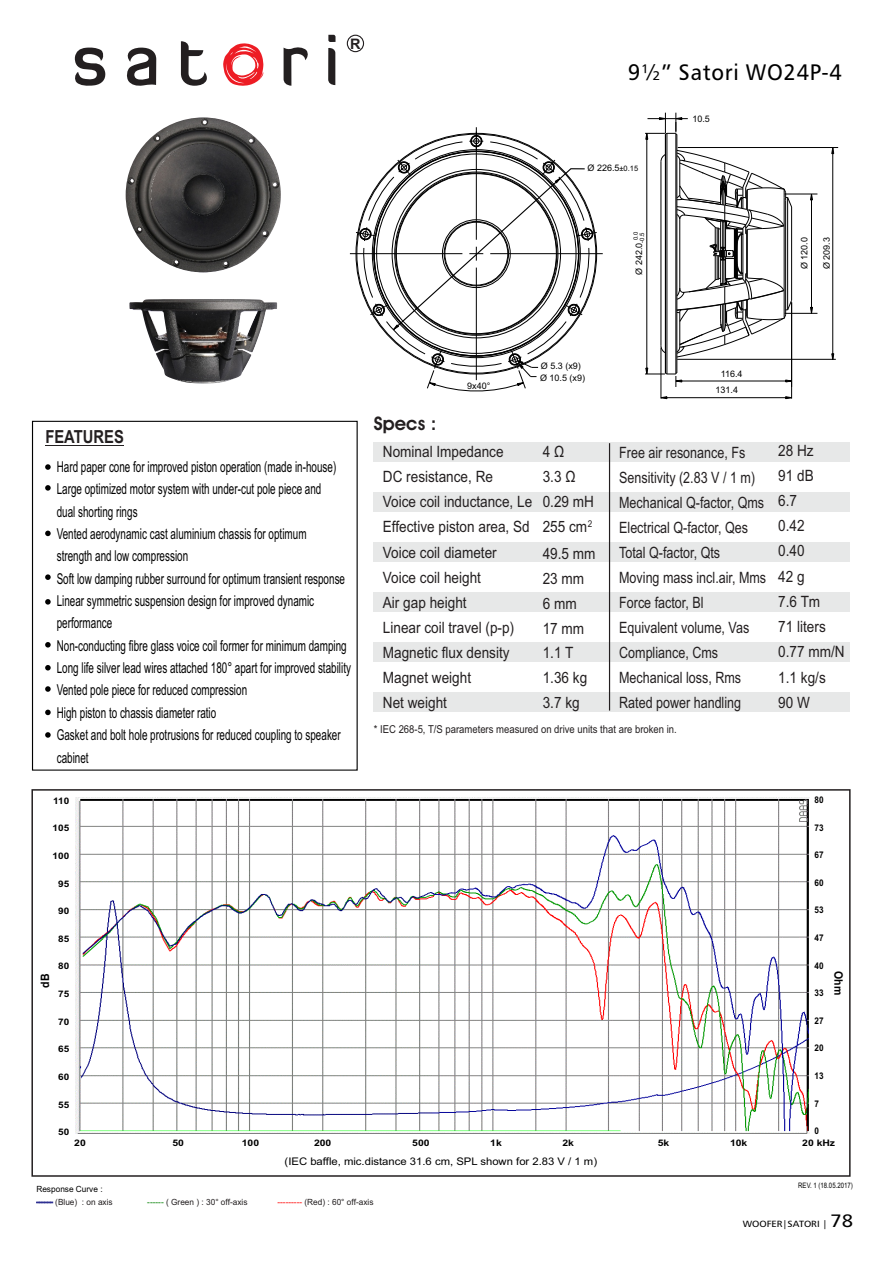
<style>
.page{position:relative;width:893px;height:1263px;background:#fff}
.page>*{position:absolute;margin:0;border:0;box-sizing:border-box;transform-origin:0 0}
.t1{font:22.5px "Humanist 777 BT Roman B";letter-spacing:.035em;color:#000;scale:.96 1}
.t2{font:600 18.75px "Avant Garde IT Cby BT";color:#231f20}
.t3{font:700 18px "Arial Narrow";color:#231f20}
.t4{font:15.6px/25px "Arial";color:#231f20;scale:.87 1}
.t5{font:15.6px/25px "Arial";color:#231f20;scale:.8 1}
.t6{font:15px/22.4px "Arial Narrow";color:#000;scale:.81 1}
.t7{font:700 14.55px "Arial";color:#231f20}
.t8{font:700 11.7px "Arial";color:#000;scale:.9 1}
.t9{font:10.95px "Arial";color:#231f20;scale:.87 1}
.t10{font:10.5px "Arial";color:#000;scale:1.08 1}
.t11{font:9.3px "Arial";color:#231f20;scale:.87 1}
.t12{font:700 9.15px "Arial";color:#000;scale:.89 1}
.t13{font:9px "Arial";color:#000}
.t14{font:700 9px "Arial";color:#000;scale:1.11 1}
.t15{font:700 9px "Arial";color:#000;scale:1.15 1}
.t16{font:9px "Humanist 777 BT Roman B";color:#000;scale:1.11 1}
.t17{font:8.55px "Arial";color:#231f20}
.t18{font:8.55px/12.9px "Arial";color:#000}
.t19{font:7.5px "Arial";color:#000;scale:.81 1}
.t20{font:6px/6.1px "Arial";color:#000;text-align:center}
.s1{font-size:7.5px}
.s2{color:#2e3092}
.s3{color:#231f20}
.s4{color:#008000}
.s5{color:#f00}
.s6{font-size:18px}
</style>
<div class="page">
<div style="left:31px;top:789px;width:820px;height:388px;border:2px solid #231f20"></div>
<div style="left:373px;top:442px;width:476px;height:19px;background:#e7e8e8"></div>
<div style="left:373px;top:492px;width:476px;height:19px;background:#e7e8e8"></div>
<div style="left:373px;top:542px;width:476px;height:19px;background:#e7e8e8"></div>
<div style="left:373px;top:592px;width:476px;height:19px;background:#e7e8e8"></div>
<div style="left:373px;top:642px;width:476px;height:19px;background:#e7e8e8"></div>
<div style="left:373px;top:692px;width:476px;height:19px;background:#e7e8e8"></div>
<hr style="left:609px;top:443px;width:1px;height:267px;background:#231f20">
<svg style="left:74px;top:47px;width:32px;height:39px"></svg>
<svg style="left:127px;top:47px;width:29px;height:39px"></svg>
<svg style="left:181px;top:41px;width:26px;height:45px"></svg>
<svg style="left:283px;top:47px;width:25px;height:39px"></svg>
<svg style="left:328px;top:48px;width:7px;height:37px"></svg>
<svg style="left:328px;top:35px;width:8px;height:7px"></svg>
<svg style="left:223px;top:43px;width:41px;height:43px"></svg>
<div style="left:347px;top:35px;width:17px;height:17px;border:1px solid #231f20;border-radius:50%"></div>
<hr style="left:45px;top:445px;width:79px;height:1px;background:#231f20">
<div style="left:32px;top:421px;width:326px;height:350px;border:1px solid #000"></div>
<hr style="left:476px;top:127px;width:1px;height:113px;background:#000">
<hr style="left:350px;top:253px;width:112px;height:1px;background:#000">
<hr style="left:490px;top:253px;width:113px;height:1px;background:#000">
<svg style="left:810px;top:306px;width:3px;height:7px"></svg>
<svg style="left:831px;top:353px;width:4px;height:6px"></svg>
<svg style="left:810px;top:193px;width:3px;height:8px"></svg>
<svg style="left:831px;top:148px;width:4px;height:6px"></svg>
<hr style="left:785px;top:313px;width:32px;height:1px;background:#000">
<hr style="left:785px;top:194px;width:32px;height:1px;background:#000">
<hr style="left:811px;top:194px;width:1px;height:119px;background:#000">
<hr style="left:832px;top:147px;width:1px;height:212px;background:#000">
<svg style="left:785px;top:379px;width:6px;height:4px"></svg>
<hr style="left:676px;top:381px;width:116px;height:1px;background:#000">
<hr style="left:677px;top:359px;width:159px;height:1px;background:#000">
<hr style="left:678px;top:147px;width:160px;height:1px;background:#000">
<svg style="left:660px;top:396px;width:8px;height:4px"></svg>
<svg style="left:785px;top:396px;width:6px;height:4px"></svg>
<hr style="left:661px;top:348px;width:1px;height:51px;background:#000">
<hr style="left:791px;top:302px;width:1px;height:97px;background:#000">
<hr style="left:661px;top:397px;width:131px;height:1px;background:#000">
<hr style="left:646px;top:133px;width:1px;height:241px;background:#000">
<svg style="left:645px;top:365px;width:38px;height:22px"></svg>
<hr style="left:676px;top:134px;width:1px;height:239px;background:#000">
<hr style="left:675px;top:133px;width:1px;height:241px;background:#000">
<hr style="left:666px;top:133px;width:1px;height:241px;background:#000">
<hr style="left:665px;top:134px;width:1px;height:239px;background:#000">
<svg style="left:645px;top:113px;width:148px;height:245px"></svg>
<svg style="left:355px;top:131px;width:242px;height:261px"></svg>
<img style="left:126px;top:117px;width:155px;height:155px">
<img style="left:129px;top:299px;width:148px;height:84px">
<svg style="left:45px;top:464px;width:6px;height:6px"></svg>
<svg style="left:45px;top:485px;width:6px;height:6px"></svg>
<svg style="left:45px;top:531px;width:6px;height:5px"></svg>
<svg style="left:45px;top:574px;width:6px;height:6px"></svg>
<svg style="left:45px;top:599px;width:6px;height:6px"></svg>
<svg style="left:45px;top:642px;width:6px;height:5px"></svg>
<svg style="left:45px;top:665px;width:6px;height:5px"></svg>
<svg style="left:45px;top:686px;width:6px;height:6px"></svg>
<svg style="left:45px;top:710px;width:6px;height:5px"></svg>
<svg style="left:45px;top:732px;width:6px;height:6px"></svg>
<img style="left:75px;top:797px;width:734px;height:337px">
<p class="t7" style="left:350px;top:38px;width:12px">R</p>
<h1 class="t1" style="left:628px;top:63px;width:224px">9½” Satori WO24P-4</h1>
<p class="t13" style="left:587px;top:164px;width:52px">Ø 226.5<span class="s1">±0.15</span></p>
<p class="t20" style="left:633px;top:242px;width:12px;rotate:-90deg">0.0 -0.5</p>
<p class="t13" style="left:636px;top:275px;width:34px;rotate:-90deg">Ø 242.0</p>
<p class="t13" style="left:692px;top:115px;width:19px">10.5</p>
<p class="t13" style="left:801px;top:269px;width:34px;rotate:-90deg">Ø 120.0</p>
<p class="t13" style="left:823px;top:269px;width:34px;rotate:-90deg">Ø 209.3</p>
<p class="t3" style="left:45px;top:423px;width:80px">FEATURES</p>
<p class="t6" style="left:57px;top:457px;width:365px">Hard paper cone for improved piston operation (made in-house)<br>Large optimized motor system with under-cut pole piece and<br>dual shorting rings<br>Vented aerodynamic cast aluminium chassis for optimum<br>strength and low compression<br>Soft low damping rubber surround for optimum transient response Linear symmetric suspension design for improved dynamic performance<br>Non-conducting fibre glass voice coil former for minimum damping Long life silver lead wires attached 180° apart for improved stability Vented pole piece for reduced compression<br>High piston to chassis diameter ratio<br>Gasket and bolt hole protrusions for reduced coupling to speaker cabinet</p>
<p class="t14" style="left:53px;top:797px;width:16px">110</p>
<p class="t14" style="left:53px;top:825px;width:16px">105</p>
<p class="t14" style="left:53px;top:852px;width:16px">100</p>
<p class="t14" style="left:58px;top:880px;width:11px">95</p>
<p class="t14" style="left:58px;top:908px;width:11px">90</p>
<p class="t14" style="left:58px;top:935px;width:11px">85</p>
<p class="t14" style="left:58px;top:963px;width:11px">80</p>
<p class="t14" style="left:58px;top:990px;width:11px">75</p>
<p class="t14" style="left:58px;top:1018px;width:11px">70</p>
<p class="t14" style="left:58px;top:1046px;width:11px">65</p>
<p class="t14" style="left:58px;top:1073px;width:11px">60</p>
<p class="t14" style="left:58px;top:1101px;width:11px">55</p>
<p class="t14" style="left:58px;top:1129px;width:11px">50</p>
<p class="t8" style="left:41px;top:988px;width:17px;rotate:-90deg">dB</p>
<p class="t2" style="left:374px;top:416px;width:64px">Specs :</p>
<p class="t13" style="left:467px;top:382px;width:25px">9x40°</p>
<p class="t13" style="left:541px;top:363px;width:42px">Ø 5.3 (x9)</p>
<p class="t13" style="left:540px;top:374px;width:47px">Ø 10.5 (x9)</p>
<p class="t13" style="left:721px;top:371px;width:23px">116.4</p>
<p class="t13" style="left:716px;top:387px;width:24px">131.4</p>
<p class="t4" style="left:543px;top:441px;width:60px">4 Ω<br>3.3 Ω<br>0.29 mH</p>
<p class="t11" style="left:588px;top:520px;width:7px">2</p>
<p class="t4" style="left:383px;top:440px;width:173px">Nominal Impedance<br>DC resistance, Re<br>Voice coil inductance, Le<br>Effective piston area, Sd<br>Voice coil diameter<br>Voice coil height<br>Air gap height<br>Linear coil travel (p-p)<br>Magnetic flux density<br>Magnet weight<br>Net weight</p>
<p class="t5" style="left:619px;top:441px;width:185px">Free air resonance, Fs<br>Sensitivity (2.83 V / 1 m)<br>Mechanical Q-factor, Qms<br>Electrical Q-factor, Qes<br>Total Q-factor, Qts<br>Moving mass incl.air, Mms<br>Force factor, Bl<br>Equivalent volume, Vas<br>Compliance, Cms<br>Mechanical loss, Rms<br>Rated power handling</p>
<p class="t9" style="left:374px;top:725px;width:350px">* IEC 268-5, T/S parameters measured on drive units that are broken in.</p>
<p class="t4" style="left:543px;top:514px;width:62px;line-height:27.3px">255 cm<br>49.5 mm</p>
<p class="t4" style="left:543px;top:567px;width:53px">23 mm<br>6 mm<br>17 mm<br>1.1 T<br>1.36 kg<br>3.7 kg</p>
<p class="t4" style="left:778px;top:439px;width:78px">28 Hz<br>91 dB<br>6.7<br>0.42<br>0.40<br>42 g<br>7.6 Tm<br>71 liters<br>0.77 mm/N<br>1.1 kg/s<br>90 W</p>
<p class="t12" style="left:814px;top:796px;width:12px">80</p>
<p class="t12" style="left:814px;top:824px;width:12px">73</p>
<p class="t12" style="left:814px;top:851px;width:12px">67</p>
<p class="t12" style="left:814px;top:879px;width:12px">60</p>
<p class="t12" style="left:814px;top:907px;width:12px">53</p>
<p class="t12" style="left:814px;top:934px;width:12px">47</p>
<p class="t12" style="left:814px;top:962px;width:12px">40</p>
<p class="t12" style="left:814px;top:989px;width:12px">33</p>
<p class="t12" style="left:814px;top:1017px;width:12px">27</p>
<p class="t12" style="left:814px;top:1045px;width:12px">20</p>
<p class="t12" style="left:814px;top:1072px;width:12px">13</p>
<p class="t12" style="left:814px;top:1100px;width:7px">7</p>
<p class="t12" style="left:814px;top:1128px;width:7px">0</p>
<p class="t8" style="left:843px;top:971px;width:28px;rotate:90deg">Ohm</p>
<p class="t15" style="left:74px;top:1140px;width:12px">20</p>
<p class="t15" style="left:173px;top:1140px;width:12px">50</p>
<p class="t15" style="left:242px;top:1140px;width:17px">100</p>
<p class="t15" style="left:314px;top:1140px;width:17px">200</p>
<p class="t15" style="left:412px;top:1140px;width:17px">500</p>
<p class="t15" style="left:490px;top:1140px;width:12px">1k</p>
<p class="t15" style="left:562px;top:1140px;width:12px">2k</p>
<p class="t15" style="left:658px;top:1140px;width:12px">5k</p>
<p class="t15" style="left:730px;top:1140px;width:17px">10k</p>
<p class="t15" style="left:802px;top:1140px;width:30px">20 kHz</p>
<p class="t18" style="left:36px;top:1183px;width:78px">Response Curve : <span class="s2">------</span> <span class="s3">(Blue) : on axis</span></p>
<p class="t10" style="left:285px;top:1157px;width:291px">(IEC baffle, mic.distance 31.6 cm, SPL shown for 2.83 V / 1 m)</p>
<p class="t17" style="left:147px;top:1198px;width:102px"><span class="s4">------</span> ( Green ) : 30° off-axis</p>
<p class="t17" style="left:277px;top:1198px;width:98px"><span class="s5">---------</span> (Red) : 60° off-axis</p>
<p class="t19" style="left:798px;top:1182px;width:69px">REV. 1 (18.05.2017)</p>
<p class="t16" style="left:743px;top:1220px;width:101px">WOOFER|SATORI | <span class="s6">78</span></p>
</div>
